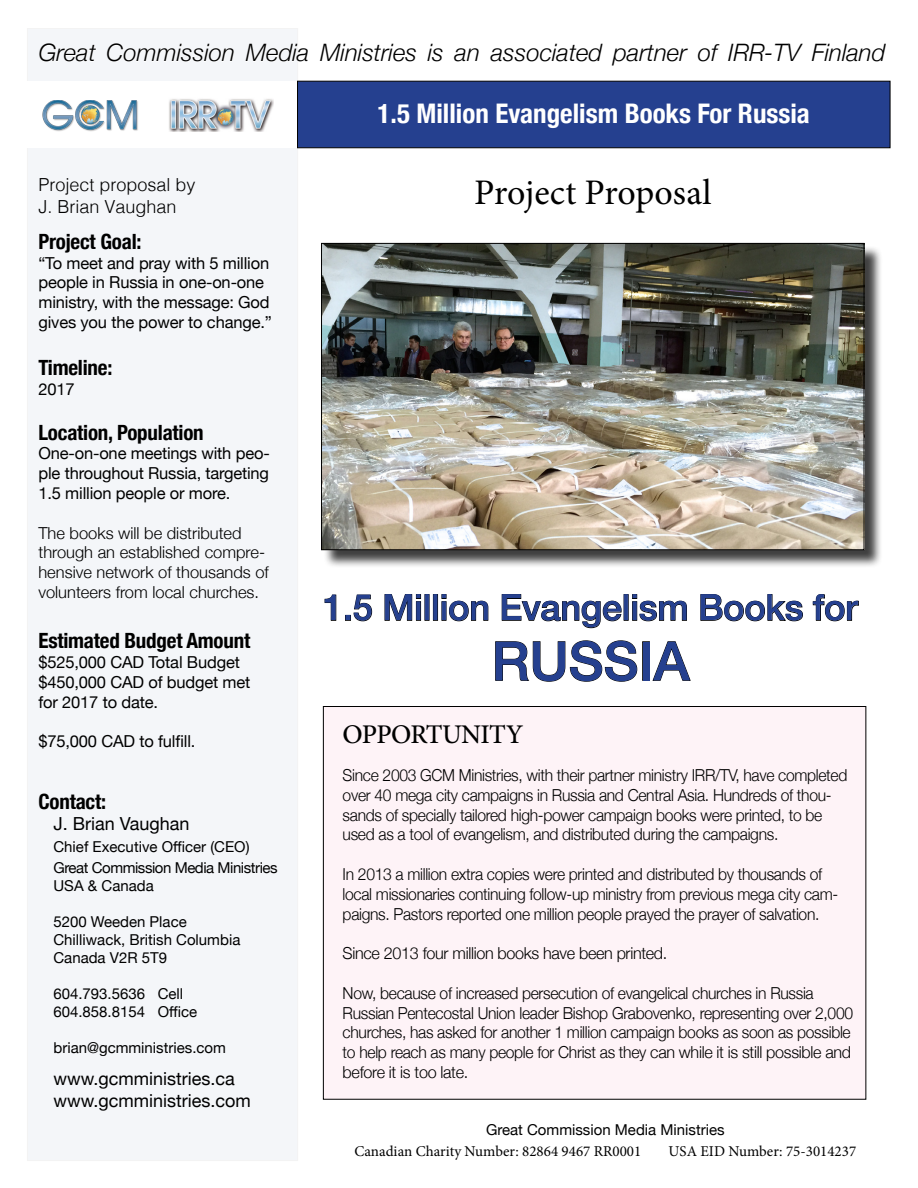
<style>
.page{position:relative;width:918px;height:1188px;background:#fff}
.page>*{position:absolute;margin:0;border:0;box-sizing:border-box;transform-origin:0 0}
.t1{font:500 54px "Helvetica Neue";color:#25408f}
.t2{font:500 36px "Helvetica Neue";letter-spacing:-.005em;color:#25408f}
.t3{font:36px "Minion Pro";color:#000}
.t4{font:700 condensed 27px "Helvetica Neue";color:#fff}
.t5{font:500 27px "Minion Pro";letter-spacing:-.025em;color:#000}
.t6{font:italic 300 24px "Helvetica Neue";color:#000}
.t7{font:700 condensed 21px "Helvetica Neue";letter-spacing:-.01em;color:#000}
.t8{font:18px/21.6px "Helvetica Neue";color:#000}
.t9{font:300 18px/21.6px "Helvetica";color:#000}
.t10{font:300 16.5px/19.8px "Helvetica Neue";letter-spacing:-.02em;color:#000;scale:.95 1}
.t11{font:16.5px/19.8px "Helvetica Neue";letter-spacing:-.01em;color:#000}
.t12{font:300 16.5px/19.8px "Helvetica Neue";color:#000}
.t13{font:300 16.5px "Helvetica Neue";letter-spacing:-.02em;color:#000}
.t14{font:15px/18px "Helvetica Neue";color:#000}
.t15{font:15px "Minion Pro";color:#000}
.t16{font:15px/21.6px "Helvetica Neue";letter-spacing:-.03em;color:#000}
</style>
<div class="page">
<div style="left:323px;top:246px;width:560px;height:323px;background:#000;opacity:.75"></div>
<img style="left:323px;top:245px;width:539px;height:303px">
<div style="left:321px;top:243px;width:543px;height:307px;border:1px solid #000"></div>
<div style="left:323px;top:707px;width:543px;height:392px;background:#fef3f7"></div>
<div style="left:27px;top:28px;width:271px;height:1133px;background:#f4f6f9"></div>
<div style="left:0;top:81px;width:298px;height:67px;background:#fff"></div>
<div style="left:297px;top:81px;width:593px;height:67px;background:#25408f;border:1px solid #000"></div>
<img style="left:42px;top:100px;width:96px;height:31px">
<img style="left:169px;top:99px;width:105px;height:33px">
<svg style="left:52px;top:45px;width:44px;height:16px"></svg>
<svg style="left:120px;top:44px;width:111px;height:17px"></svg>
<svg style="left:249px;top:44px;width:49px;height:17px"></svg>
<svg style="left:324px;top:594px;width:13px;height:27px"></svg>
<svg style="left:345px;top:594px;width:27px;height:28px"></svg>
<svg style="left:384px;top:594px;width:37px;height:27px"></svg>
<div style="left:416px;top:601px;width:5px;height:20px;border:1px solid #000"></div>
<div style="left:433px;top:594px;width:5px;height:27px;border:1px solid #000"></div>
<svg style="left:442px;top:594px;width:47px;height:28px"></svg>
<svg style="left:501px;top:594px;width:121px;height:34px"></svg>
<svg style="left:632px;top:594px;width:55px;height:28px"></svg>
<svg style="left:700px;top:594px;width:103px;height:28px"></svg>
<svg style="left:813px;top:594px;width:46px;height:28px"></svg>
<svg style="left:495px;top:640px;width:143px;height:42px"></svg>
<div style="left:642px;top:641px;width:8px;height:40px;border:1px solid #000"></div>
<svg style="left:652px;top:641px;width:39px;height:40px"></svg>
<h3 class="t6" style="left:39px;top:34px;width:848px">Great Commission Media Ministries is an associated partner of IRR-TV Finland</h3>
<p class="t9" style="left:38px;top:172px;width:159px">Project proposal by<br>J. Brian Vaughan</p>
<p class="t7" style="left:38px;top:224px;width:105px">Project Goal:</p>
<p class="t11" style="left:38px;top:254px;width:235px">“To meet and pray with 5 million people in Russia in one-on-one ministry, with the message: God gives you the power to change.”</p>
<p class="t7" style="left:38px;top:350px;width:76px">Timeline:</p>
<p class="t11" style="left:38px;top:380px;width:38px">2017</p>
<p class="t7" style="left:38px;top:415px;width:167px">Location, Population</p>
<p class="t11" style="left:38px;top:445px;width:233px;text-align:justify">One-on-one meetings with peo&shy;ple throughout Russia, targeting 1.5 million people or more.</p>
<p class="t12" style="left:38px;top:522px;width:232px">The books will be distributed through an established compre&shy;hensive network of thousands of volunteers from local churches.</p>
<p class="t7" style="left:38px;top:624px;width:213px">Estimated Budget Amount</p>
<p class="t11" style="left:38px;top:653px;width:214px">$525,000 CAD Total Budget $450,000 CAD of budget met for 2017 to date.</p>
<p class="t11" style="left:38px;top:733px;width:158px">$75,000 CAD to fulfill.</p>
<p class="t7" style="left:38px;top:784px;width:69px">Contact:</p>
<p class="t8" style="left:53px;top:814px;width:138px">J. Brian Vaughan</p>
<p class="t16" style="left:53px;top:837px;width:226px">Chief Executive Officer (CEO)<br>Great Commission Media Ministries</p>
<p class="t14" style="left:53px;top:878px;width:102px">USA &amp; Canada</p>
<p class="t14" style="left:53px;top:914px;width:188px">5200 Weeden Place<br>Chilliwack, British Columbia<br>Canada V2R 5T9</p>
<p class="t14" style="left:53px;top:986px;width:145px">604.793.5636 Cell<br>604.858.8154 Office</p>
<p class="t14" style="left:53px;top:1040px;width:174px">brian@gcmministries.com</p>
<p class="t8" style="left:53px;top:1069px;width:199px">www.gcmministries.ca www.gcmministries.com</p>
<h3 class="t4" style="left:378px;top:91px;width:434px">1.5 Million Evangelism Books For Russia</h3>
<h2 class="t3" style="left:474px;top:169px;width:239px">Project Proposal</h2>
<h2 class="t2" style="left:323px;top:579px;width:536px">1.5 Million Evangelism Books for</h2>
<h1 class="t1" style="left:492px;top:618px;width:200px">RUSSIA</h1>
<h3 class="t5" style="left:343px;top:716px;width:182px">OPPORTUNITY</h3>
<p class="t10" style="left:343px;top:764px;width:533px">Since 2003 GCM Ministries, with their partner ministry IRR/TV, have completed over 40 mega city campaigns in Russia and Central Asia. Hundreds of thou&shy;sands of specially tailored high-power campaign books were printed, to be used as a tool of evangelism, and distributed during the campaigns.</p>
<p class="t10" style="left:343px;top:863px;width:523px">In 2013 a million extra copies were printed and distributed by thousands of local missionaries continuing follow-up ministry from previous mega city cam&shy;paigns. Pastors reported one million people prayed the prayer of salvation.</p>
<p class="t13" style="left:343px;top:940px;width:326px">Since 2013 four million books have been printed.</p>
<p class="t10" style="left:343px;top:982px;width:539px">Now, because of increased persecution of evangelical churches in Russia Russian Pentecostal Union leader Bishop Grabovenko, representing over 2,000 churches, has asked for another 1 million campaign books as soon as possible to help reach as many people for Christ as they can while it is still possible and before it is too late.</p>
<p class="t14" style="left:486px;top:1121px;width:240px">Great Commission Media Ministries</p>
<p class="t15" style="left:354px;top:1141px;width:288px">Canadian Charity Number: 82864 9467 RR0001</p>
<p class="t15" style="left:669px;top:1141px;width:189px">USA EID Number: 75-3014237</p>
</div>
